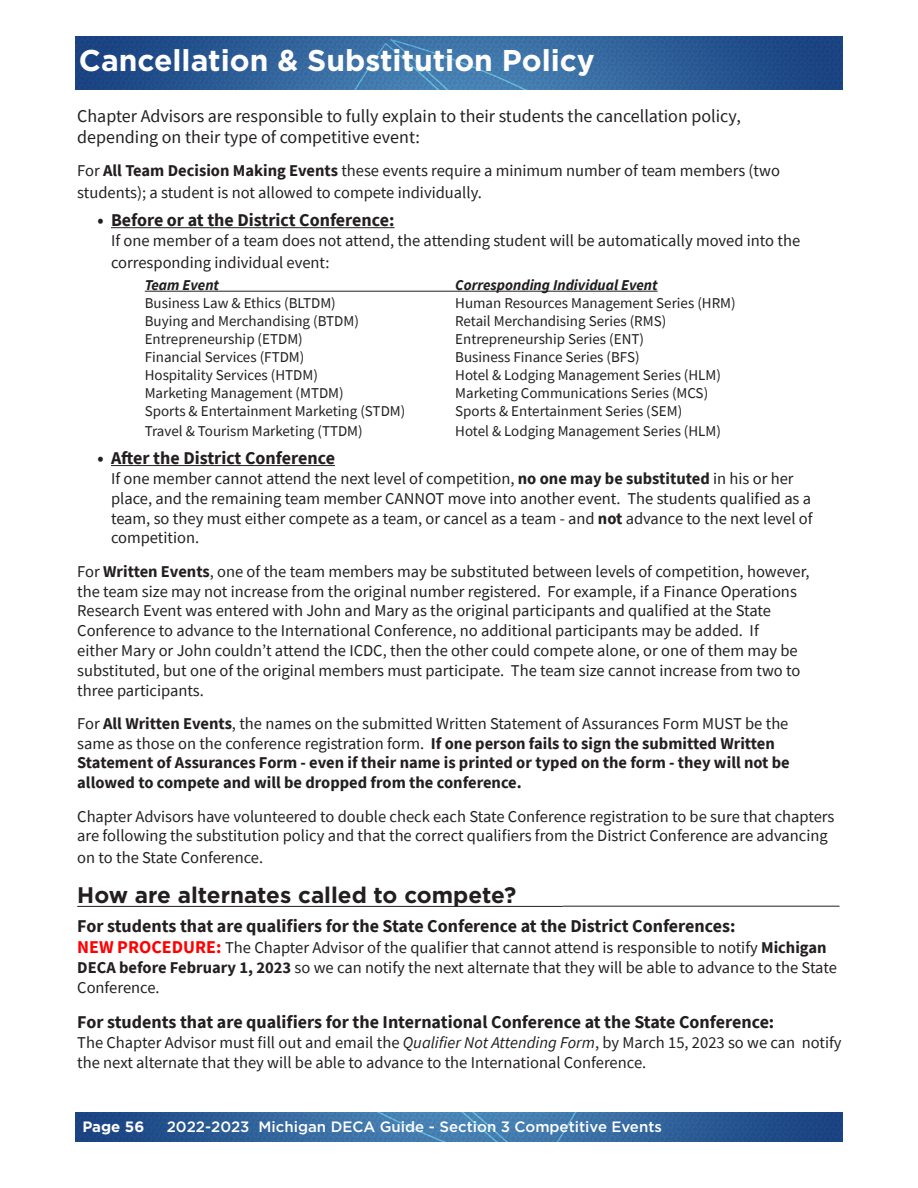
<style>
.page{position:relative;width:918px;height:1188px;background:#fff}
.page>*{position:absolute;margin:0;border:0;box-sizing:border-box;transform-origin:0 0}
.t1{font:700 30px "Gotham";color:#fffefc}
.Normal__Web{font:700 22.5px "Gotham";color:#231f20}
.Normal__Web-2{font:700 18px "Source Sans Pro";color:#231f20}
.t2{font:18px/21.6px "Source Sans Pro";color:#231f20}
.Normal__Web-3{font:16.5px/19.8px "Source Sans Pro";color:#231f20}
.t3{font:700 16.5px/19.8px "Source Sans Pro";color:#231f20}
.t4{font:15px "Source Sans Pro";color:#231f20}
.t5{font:500 15px "Gotham";color:#fff}
.t6{font:italic 700 15px "Source Sans Pro";color:#231f20}
.t7{font:700 15px "Gotham";color:#fffefc}
.s1{font-weight:700}
.s2{font-weight:400}
.s3{font-weight:700;font-size:18px;color:#f00}
.s4{font-style:italic}
</style>
<div class="page">
<img style="left:76px;top:1112px;width:766px;height:29px">
<img style="left:76px;top:36px;width:766px;height:54px">
<hr style="left:111px;top:227px;width:284px;height:1px;background:#231f20">
<hr style="left:145px;top:291px;width:513px;height:1px;background:#231f20">
<hr style="left:111px;top:465px;width:224px;height:1px;background:#231f20">
<hr style="left:77px;top:906px;width:486px;height:1px;background:#231f20">
<hr style="left:563px;top:906px;width:276px;height:1px;background:#231f20">
<p class="t1" style="left:79px;top:43px;width:517px">Cancellation &amp; Substitution Policy</p>
<p class="t2" style="left:77px;top:105px;width:665px">Chapter Advisors are responsible to fully explain to their students the cancellation policy, depending on their type of competitive event:</p>
<p class="Normal__Web-3" style="left:77px;top:160px;width:704px;line-height:21.6px">For <span class="s1">All Team Decision Making Events</span> these events require a minimum number of team members (two students); a student is not allowed to compete individually.</p>
<p class="Normal__Web-2" style="left:98px;top:208px;width:299px">• Before or at the District Conference:</p>
<p class="Normal__Web-3" style="left:111px;top:230px;width:691px;line-height:21.6px">If one member of a team does not attend, the attending student will be automatically moved into the corresponding individual event:</p>
<p class="t6" style="left:145px;top:275px;width:76px">Team Event</p>
<p class="t6" style="left:455px;top:275px;width:204px">Corresponding Individual Event</p>
<p class="t4" style="left:145px;top:294px;width:193px">Business Law &amp; Ethics (BLTDM)</p>
<p class="t4" style="left:455px;top:294px;width:282px">Human Resources Management Series (HRM)</p>
<p class="t4" style="left:145px;top:312px;width:216px">Buying and Merchandising (BTDM)</p>
<p class="t4" style="left:455px;top:312px;width:213px">Retail Merchandising Series (RMS)</p>
<p class="t4" style="left:145px;top:330px;width:160px">Entrepreneurship (ETDM)</p>
<p class="t4" style="left:455px;top:330px;width:190px">Entrepreneurship Series (ENT)</p>
<p class="t4" style="left:145px;top:348px;width:161px">Financial Services (FTDM)</p>
<p class="t4" style="left:455px;top:348px;width:186px">Business Finance Series (BFS)</p>
<p class="t4" style="left:145px;top:366px;width:175px">Hospitality Services (HTDM)</p>
<p class="t4" style="left:455px;top:366px;width:267px">Hotel &amp; Lodging Management Series (HLM)</p>
<p class="t4" style="left:145px;top:384px;width:200px">Marketing Management (MTDM)</p>
<p class="t4" style="left:455px;top:384px;width:254px">Marketing Communications Series (MCS)</p>
<p class="t4" style="left:145px;top:402px;width:262px">Sports &amp; Entertainment Marketing (STDM)</p>
<p class="t4" style="left:455px;top:402px;width:228px">Sports &amp; Entertainment Series (SEM)</p>
<p class="t4" style="left:145px;top:421px;width:219px">Travel &amp; Tourism Marketing (TTDM)</p>
<p class="t4" style="left:455px;top:421px;width:267px">Hotel &amp; Lodging Management Series (HLM)</p>
<p class="Normal__Web-2" style="left:98px;top:446px;width:239px">• After the District Conference</p>
<p class="Normal__Web-3" style="left:111px;top:469px;width:703px">If one member cannot attend the next level of competition, <span class="s1">no one may be substituted</span> in his or her place, and the remaining team member CANNOT move into another event. The students qualified as a team, so they must either compete as a team, or cancel as a team - and <span class="s1">not</span> advance to the next level of competition.</p>
<p class="Normal__Web-3" style="left:77px;top:561px;width:734px">For <span class="s1">Written Events</span>, one of the team members may be substituted between levels of competition, however, the team size may not increase from the original number registered. For example, if a Finance Operations Research Event was entered with John and Mary as the original participants and qualified at the State Conference to advance to the International Conference, no additional participants may be added. If<br>either Mary or John couldn’t attend the ICDC, then the other could compete alone, or one of them may be substituted, but one of the original members must participate. The team size cannot increase from two to three participants.</p>
<p class="t3" style="left:77px;top:713px;width:714px"><span class="s2">For</span> All Written Events<span class="s2">, the names on the submitted Written Statement of Assurances Form MUST be the same as those on the conference registration form.</span> If one person fails to sign the submitted Written Statement of Assurances Form - even if their name is printed or typed on the form - they will not be allowed to compete and will be dropped from the conference.</p>
<p class="Normal__Web-3" style="left:77px;top:806px;width:759px">Chapter Advisors have volunteered to double check each State Conference registration to be sure that chapters are following the substitution policy and that the correct qualifiers from the District Conference are advancing</p>
<p class="Normal__Web-3" style="left:77px;top:847px;width:187px">on to the State Conference.</p>
<p class="Normal__Web" style="left:77px;top:882px;width:441px">How are alternates called to compete?</p>
<p class="Normal__Web-2" style="left:77px;top:914px;width:660px">For students that are qualifiers for the State Conference at the District Conferences:</p>
<p class="Normal__Web-3" style="left:77px;top:938px;width:761px"><span class="s3">NEW PROCEDURE:</span> The Chapter Advisor of the qualifier that cannot attend is responsible to notify <span class="s1">Michigan<br>DECA before February 1, 2023</span> so we can notify the next alternate that they will be able to advance to the State<br>Conference.</p>
<p class="Normal__Web-2" style="left:77px;top:1010px;width:699px">For students that are qualifiers for the International Conference at the State Conference:</p>
<p class="Normal__Web-3" style="left:77px;top:1032px;width:766px">The Chapter Advisor must fill out and email the <span class="s4">Qualifier Not Attending Form</span>, by March 15, 2023 so we can notify the next alternate that they will be able to advance to the International Conference.</p>
<p class="t7" style="left:82px;top:1118px;width:63px">Page 56</p>
<p class="t5" style="left:167px;top:1118px;width:497px">2022-2023 Michigan DECA Guide - Section 3 Competitive Events</p>
</div>
